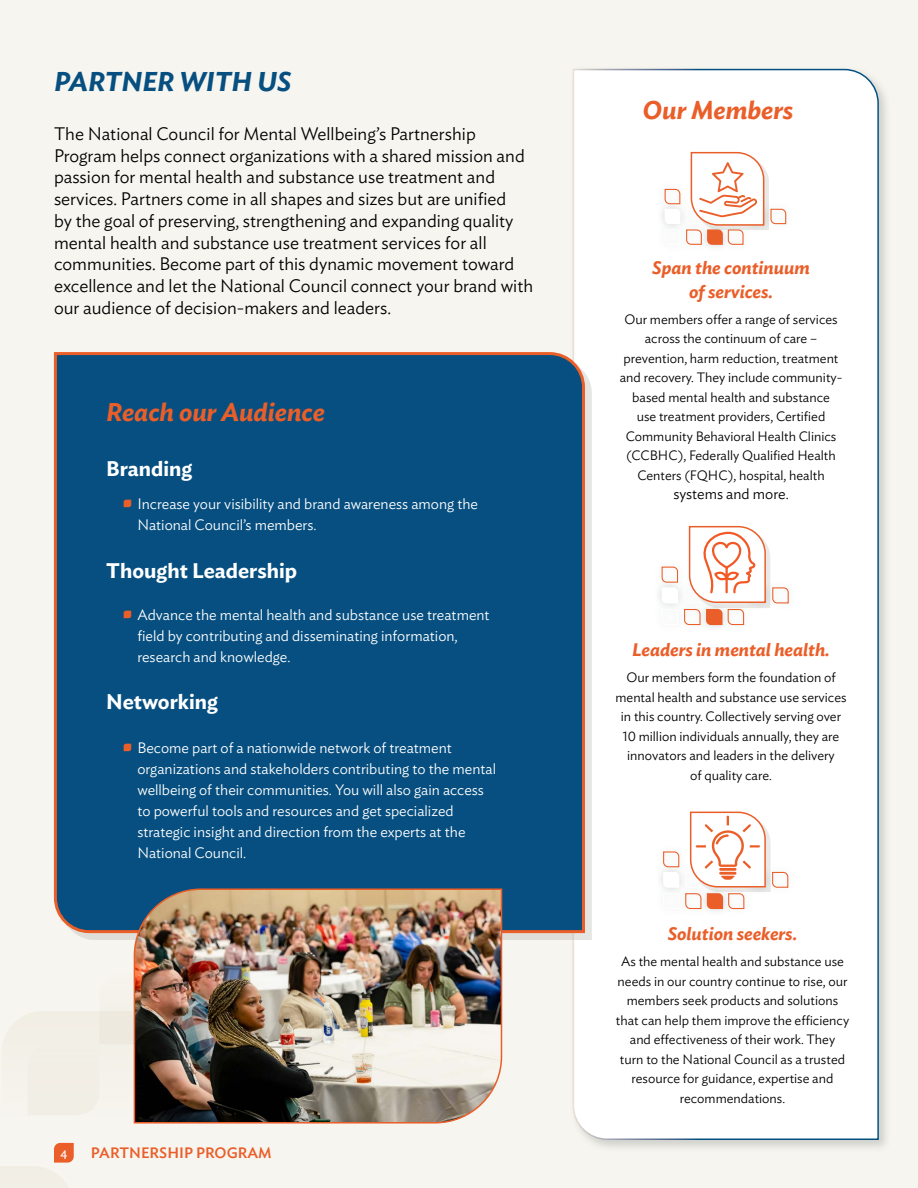
<style>
.page{position:relative;width:918px;height:1188px;background:#f7f5ef}
.page>*{position:absolute;margin:0;border:0;box-sizing:border-box;transform-origin:0 0}
.t1{font:italic 600 27px "Ideal Sans";color:#064f80}
.t2{font:italic 600 25.5px "Ideal Sans";color:#ea5e29}
.t3{font:600 21px "Ideal Sans";color:#fff}
.t4{font:300 18px/21.8px "Ideal Sans";color:#000}
.t5{font:italic 600 18px/23.4px "Ideal Sans";color:#ea5e29;text-align:center}
.t6{font:300 15px/21px "Ideal Sans";color:#fff}
.t7{font:500 15px "Ideal Sans";color:#ea5e29}
.t8{font:300 15px "Ideal Sans";color:#000}
.t9{font:300 13.5px/19.5px "Ideal Sans";color:#000;text-align:center}
.t10{font:12.75px "Ideal Sans";color:#fff}
</style>
<div class="page">
<div style="left:569px;top:66px;width:323px;height:1087px;background:#53605f;opacity:.25"></div>
<div style="left:572px;top:68px;width:308px;height:1073px;background:#fff"></div>
<div style="left:654px;top:538px;width:143px;height:95px;background:#fff"></div>
<div style="left:53px;top:351px;width:533px;height:584px;background:#064f80"></div>
<div style="left:657px;top:161px;width:137px;height:92px;background:#fefefe"></div>
<svg style="left:664px;top:151px;width:123px;height:94px"></svg>
<svg style="left:661px;top:525px;width:128px;height:101px"></svg>
<div style="left:655px;top:823px;width:142px;height:94px;background:#fff"></div>
<svg style="left:663px;top:811px;width:126px;height:99px"></svg>
<img style="left:133px;top:888px;width:370px;height:236px">
<img style="left:0;top:956px;width:233px;height:217px">
<svg style="left:124px;top:499px;width:7px;height:8px"></svg>
<svg style="left:124px;top:611px;width:7px;height:8px"></svg>
<svg style="left:124px;top:744px;width:7px;height:7px"></svg>
<h1 class="t1" style="left:54px;top:60px;width:239px">PARTNER WITH US</h1>
<p class="t4" style="left:54px;top:121px;width:481px">The National Council for Mental Wellbeing’s Partnership Program helps connect organizations with a shared mission and passion for mental health and substance use treatment and services. Partners come in all shapes and sizes but are unified<br>by the goal of preserving, strengthening and expanding quality mental health and substance use treatment services for all communities. Become part of this dynamic movement toward excellence and let the National Council connect your brand with our audience of decision-makers and leaders.</p>
<h2 class="t2" style="left:106px;top:392px;width:220px">Reach our Audience</h2>
<h3 class="t3" style="left:106px;top:452px;width:87px">Branding</h3>
<p class="t6" style="left:137px;top:492px;width:342px">Increase your visibility and brand awareness among the<br>National Council’s members.</p>
<h3 class="t3" style="left:106px;top:554px;width:192px">Thought Leadership</h3>
<p class="t6" style="left:137px;top:603px;width:354px">Advance the mental health and substance use treatment field by contributing and disseminating information, research and knowledge.</p>
<h3 class="t3" style="left:106px;top:685px;width:113px">Networking</h3>
<p class="t6" style="left:137px;top:736px;width:360px">Become part of a nationwide network of treatment organizations and stakeholders contributing to the mental wellbeing of their communities. You will also gain access to powerful tools and resources and get specialized strategic insight and direction from the experts at the National Council.</p>
<p class="t10" style="left:60px;top:1143px;width:8px">4</p>
<p class="t7" style="left:91px;top:1141px;width:182px">PARTNERSHIP PROGRAM</p>
<h2 class="t2" style="left:643px;top:91px;width:152px">Our Members</h2>
<h3 class="t5" style="left:652px;top:255px;width:159px">Span the continuum of services.</h3>
<p class="t9" style="left:620px;top:308px;width:224px">Our members offer a range of services across the continuum of care – prevention, harm reduction, treatment and recovery. They include community&shy;based mental health and substance<br>use treatment providers, Certified Community Behavioral Health Clinics (CCBHC), Federally Qualified Health Centers (FQHC), hospital, health</p>
<p class="t8" style="left:673px;top:483px;width:117px">systems and more.</p>
<h3 class="t5" style="left:632px;top:637px;width:199px">Leaders in mental health.</h3>
<p class="t9" style="left:615px;top:667px;width:233px">Our members form the foundation of mental health and substance use services in this country. Collectively serving over 10 million individuals annually, they are innovators and leaders in the delivery<br>of quality care.</p>
<h3 class="t5" style="left:668px;top:920px;width:131px">Solution seekers.</h3>
<p class="t9" style="left:616px;top:951px;width:235px">As the mental health and substance use needs in our country continue to rise, our members seek products and solutions that can help them improve the efficiency and effectiveness of their work. They<br>turn to the National Council as a trusted resource for guidance, expertise and recommendations.</p>
</div>
